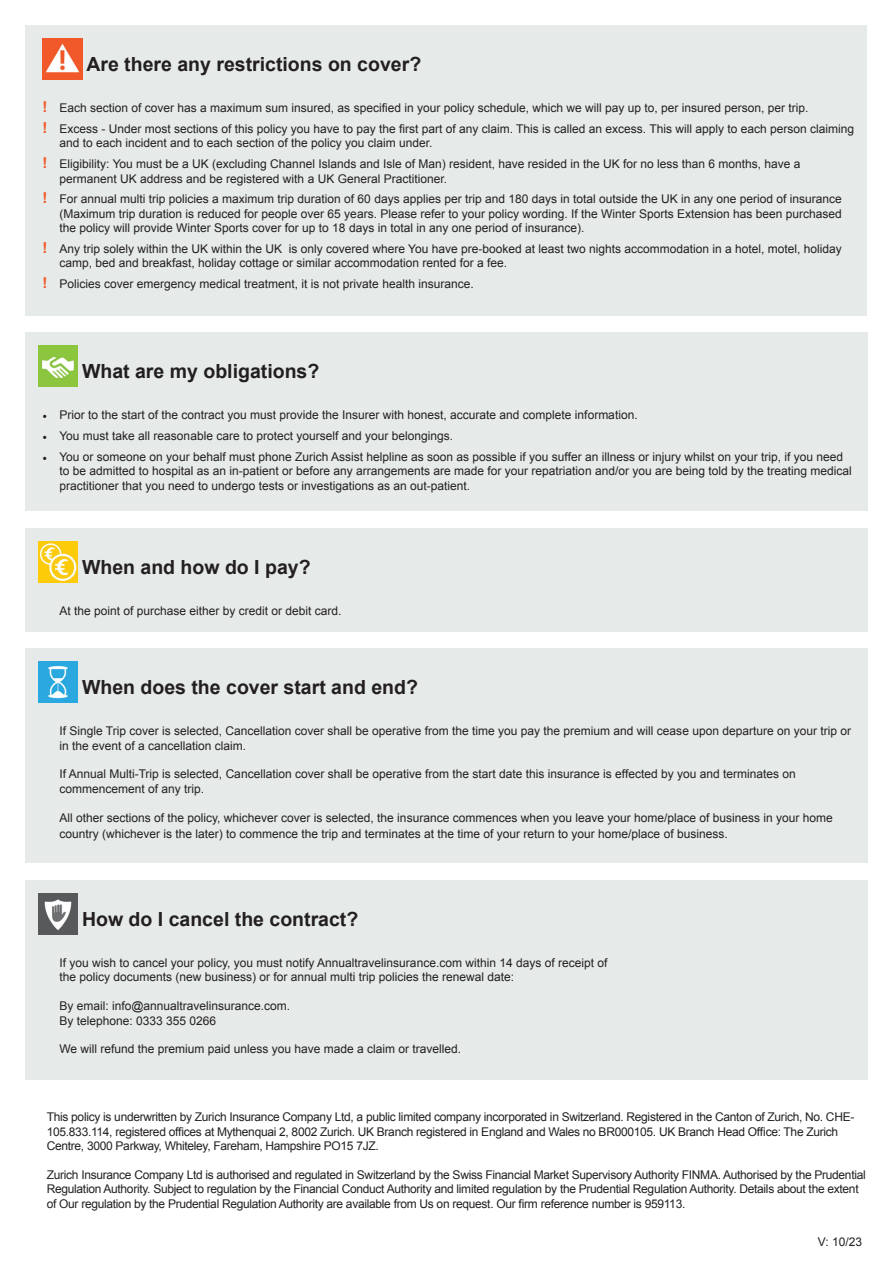
<style>
.page{position:relative;width:893px;height:1263px;background:#fff}
.page>*{position:absolute;margin:0;border:0;box-sizing:border-box;transform-origin:0 0}
.t1{font:700 19.5px "Arial";color:#231f20}
.t2{font:12px/14.4px "Arial";color:#231f20}
.t3{font:12px/14.4px "Arial";letter-spacing:-.025em;color:#231f20}
.s1{font-weight:700;font-size:15px;color:#f1592a}
.s2{font-family:"Minion Pro"}
</style>
<div class="page">
<div style="left:25px;top:333px;width:843px;height:178px;background:#e6eae9"></div>
<img style="left:38px;top:345px;width:40px;height:42px">
<div style="left:25px;top:528px;width:843px;height:104px;background:#e6eae9"></div>
<img style="left:38px;top:541px;width:40px;height:42px">
<div style="left:25px;top:649px;width:843px;height:214px;background:#e6eae9"></div>
<img style="left:38px;top:661px;width:40px;height:42px">
<div style="left:25px;top:880px;width:843px;height:199px;background:#e6eae9"></div>
<img style="left:38px;top:893px;width:40px;height:41px">
<div style="left:26px;top:26px;width:841px;height:289px;background:#e6eae9"></div>
<img style="left:42px;top:38px;width:40px;height:42px">
<h1 class="t1" style="left:86px;top:51px;width:336px">Are there any restrictions on cover?</h1>
<p class="t2" style="left:43px;top:98px;width:813px;line-height:20.9px"><span class="s1">!</span> Each section of cover has a maximum sum insured, as specified in your policy schedule, which we will pay up to, per insured person, per trip.<br><span class="s1">!</span> Excess - Under most sections of this policy you have to pay the first part of any claim. This is called an excess. This will apply to each person claiming</p>
<p class="t2" style="left:43px;top:133px;width:760px;line-height:20.9px;text-indent:17px">and to each incident and to each section of the policy you claim under.<br><span class="s1">!</span> Eligibility: You must be a UK (excluding Channel Islands and Isle of Man) resident, have resided in the UK for no less than 6 months, have a</p>
<p class="t2" style="left:43px;top:168px;width:801px;line-height:20.9px;text-indent:17px">permanent UK address and be registered with a UK General Practitioner.<br><span class="s1">!</span> For annual multi trip policies a maximum trip duration of 60 days applies per trip and 180 days in total outside the UK in any one period of insurance</p>
<p class="t2" style="left:60px;top:206px;width:784px">(Maximum trip duration is reduced for people over 65 years. Please refer to your policy wording. If the Winter Sports Extension has been purchased the policy will provide Winter Sports cover for up to 18 days in total in any one period of insurance).</p>
<p class="t2" style="left:60px;top:242px;width:784px;text-indent:-17px"><span class="s1">!</span> Any trip solely within the UK within the UK is only covered where You have pre-booked at least two nights accommodation in a hotel, motel, holiday camp, bed and breakfast, holiday cottage or similar accommodation rented for a fee.</p>
<p class="t2" style="left:43px;top:277px;width:433px"><span class="s1">!</span> Policies cover emergency medical treatment, it is not private health insurance.</p>
<h1 class="t1" style="left:82px;top:358px;width:239px">What are my obligations?</h1>
<p class="t2" style="left:42px;top:408px;width:597px"><span class="s2">•</span> Prior to the start of the contract you must provide the Insurer with honest, accurate and complete information.</p>
<p class="t2" style="left:42px;top:429px;width:412px"><span class="s2">•</span> You must take all reasonable care to protect yourself and your belongings.</p>
<p class="t2" style="left:59px;top:449px;width:794px;text-indent:-17px"><span class="s2">•</span> You or someone on your behalf must phone Zurich Assist helpline as soon as possible if you suffer an illness or injury whilst on your trip, if you need to be admitted to hospital as an in-patient or before any arrangements are made for your repatriation and/or you are being told by the treating medical practitioner that you need to undergo tests or investigations as an out-patient.</p>
<h1 class="t1" style="left:82px;top:554px;width:230px">When and how do I pay?</h1>
<p class="t2" style="left:59px;top:604px;width:284px">At the point of purchase either by credit or debit card.</p>
<h1 class="t1" style="left:82px;top:674px;width:337px">When does the cover start and end?</h1>
<p class="t2" style="left:59px;top:724px;width:793px">If Single Trip cover is selected, Cancellation cover shall be operative from the time you pay the premium and will cease upon departure on your trip or in the event of a cancellation claim.</p>
<p class="t2" style="left:59px;top:767px;width:738px">If Annual Multi-Trip is selected, Cancellation cover shall be operative from the start date this insurance is effected by you and terminates on commencement of any trip.</p>
<p class="t2" style="left:59px;top:809px;width:775px;line-height:16.2px">All other sections of the policy, whichever cover is selected, the insurance commences when you leave your home/place of business in your home country (whichever is the later) to commence the trip and terminates at the time of your return to your home/place of business.</p>
<h1 class="t1" style="left:82px;top:906px;width:278px">How do I cancel the contract?</h1>
<p class="t2" style="left:59px;top:956px;width:550px">If you wish to cancel your policy, you must notify Annualtravelinsurance.com within 14 days of receipt of the policy documents (new business) or for annual multi trip policies the renewal date:</p>
<p class="t2" style="left:59px;top:999px;width:232px">By email: info@annualtravelinsurance.com.<br>By telephone: 0333 355 0266</p>
<p class="t2" style="left:59px;top:1042px;width:403px">We will refund the premium paid unless you have made a claim or travelled.</p>
<p class="t3" style="left:47px;top:1110px;width:809px">This policy is underwritten by Zurich Insurance Company Ltd, a public limited company incorporated in Switzerland. Registered in the Canton of Zurich, No. CHE-<br>105.833.114, registered offices at Mythenquai 2, 8002 Zurich. UK Branch registered in England and Wales no BR000105. UK Branch Head Office: The Zurich<br>Centre, 3000 Parkway, Whiteley, Fareham, Hampshire PO15 7JZ.</p>
<p class="t3" style="left:47px;top:1167px;width:820px">Zurich Insurance Company Ltd is authorised and regulated in Switzerland by the Swiss Financial Market Supervisory Authority FINMA. Authorised by the Prudential<br>Regulation Authority. Subject to regulation by the Financial Conduct Authority and limited regulation by the Prudential Regulation Authority. Details about the extent of Our regulation by the Prudential Regulation Authority are available from Us on request. Our firm reference number is 959113.</p>
<p class="t2" style="left:818px;top:1235px;width:46px">V: 10/23</p>
</div>
